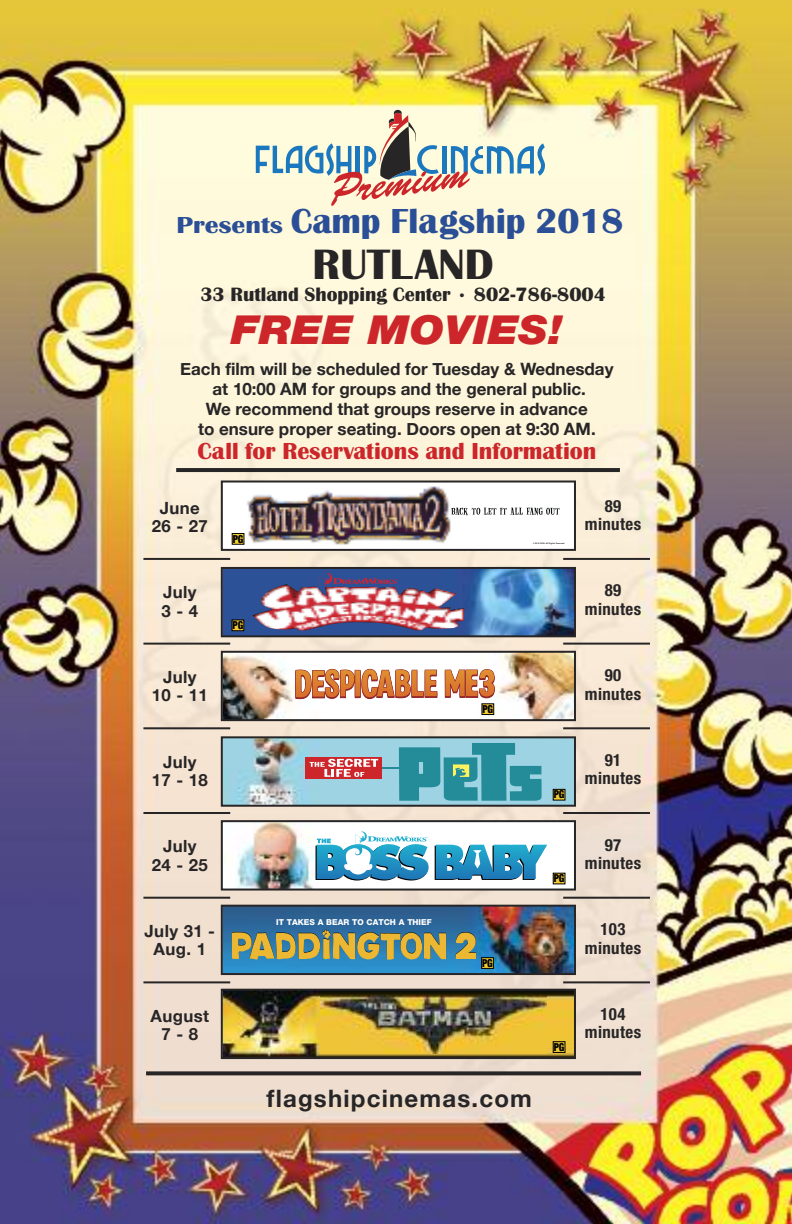
<style>
.page{position:relative;width:792px;height:1224px;background:#fff}
.page>*{position:absolute;margin:0;border:0;box-sizing:border-box;transform-origin:0 0}
.t1{font:44px "Britannic Bold DTC";color:#272526}
.t2{font:italic 900 40px "Helvetica Neue LT Std";color:#cc262a;scale:1.1 1}
.t3{font:36px "Britannic Bold DTC";color:#2a4f97}
.t4{font:24px "Britannic Bold DTC";color:#cc262a}
.t5{font:700 24px "Helvetica Neue";letter-spacing:.05em;color:#272526}
.t6{font:20px "Britannic Bold DTC";color:#272526}
.t7{font:700 17px/20px "Helvetica Neue";color:#272526;text-align:center}
.t8{font:700 condensed 16.8px/18.4px "Helvetica Neue LT Std";letter-spacing:.025em;color:#272526;text-align:center}
.t9{font:700 16.8px/18.4px "Helvetica Neue";letter-spacing:.025em;color:#272526;text-align:center}
.t10{font:11.8px "Sans Black Condensed DTC";letter-spacing:-.025em;color:#000;scale:.89 1}
.t11{font:800 8.2px "Helvetica Neue LT Std";color:#fff}
.s1{font-size:24px}
</style>
<div class="page">
<img style="left:0;top:0;width:792px;height:1224px">
<svg style="left:256px;top:110px;width:289px;height:96px;background:#d8d5c6"></svg>
<hr style="left:176px;top:468px;width:444px;height:4px;background:#272526">
<svg style="left:146px;top:1071px;width:495px;height:4px;background:#393636"></svg>
<hr style="left:143px;top:558px;width:87px;height:2px;background:#272526">
<hr style="left:143px;top:643px;width:87px;height:2px;background:#272526">
<hr style="left:143px;top:727px;width:87px;height:2px;background:#272526">
<hr style="left:143px;top:812px;width:87px;height:2px;background:#272526">
<hr style="left:143px;top:897px;width:87px;height:2px;background:#272526">
<hr style="left:143px;top:981px;width:87px;height:2px;background:#272526">
<hr style="left:563px;top:558px;width:87px;height:2px;background:#272526">
<hr style="left:563px;top:643px;width:87px;height:2px;background:#272526">
<hr style="left:563px;top:727px;width:87px;height:2px;background:#272526">
<hr style="left:563px;top:812px;width:87px;height:2px;background:#272526">
<hr style="left:563px;top:897px;width:87px;height:2px;background:#272526">
<hr style="left:563px;top:981px;width:87px;height:2px;background:#272526">
<img style="left:224px;top:484px;width:349px;height:64px">
<div style="left:232px;top:534px;width:12px;height:10px;background:#f6d331"></div>
<div style="left:232px;top:533px;width:12px;height:12px;border:1px solid #000"></div>
<div style="left:221px;top:481px;width:355px;height:70px;border:2px solid #272526"></div>
<img style="left:224px;top:570px;width:349px;height:64px">
<div style="left:221px;top:567px;width:355px;height:70px;border:2px solid #272526"></div>
<img style="left:224px;top:654px;width:349px;height:64px">
<div style="left:482px;top:704px;width:11px;height:10px;background:#f3ca32"></div>
<div style="left:482px;top:703px;width:12px;height:12px;border:1px solid #000"></div>
<div style="left:221px;top:651px;width:355px;height:70px;border:2px solid #272526"></div>
<svg style="left:224px;top:739px;width:349px;height:65px;background:#84b3be"></svg>
<div style="left:554px;top:790px;width:11px;height:10px;background:#f3ca32"></div>
<div style="left:553px;top:789px;width:12px;height:11px;border:1px solid #000"></div>
<div style="left:221px;top:736px;width:355px;height:71px;border:2px solid #272526"></div>
<img style="left:224px;top:823px;width:349px;height:65px">
<div style="left:554px;top:873px;width:11px;height:11px;background:#f3ca32"></div>
<div style="left:221px;top:820px;width:355px;height:71px;border:2px solid #272526"></div>
<img style="left:224px;top:908px;width:349px;height:64px">
<div style="left:482px;top:958px;width:11px;height:10px;background:#f3ca32"></div>
<div style="left:481px;top:957px;width:13px;height:12px;border:1px solid #000"></div>
<div style="left:221px;top:905px;width:355px;height:70px;border:2px solid #272526"></div>
<img style="left:224px;top:992px;width:349px;height:64px">
<img style="left:321px;top:995px;width:225px;height:58px">
<div style="left:554px;top:1042px;width:11px;height:10px;background:#f3ca32"></div>
<div style="left:553px;top:1041px;width:12px;height:12px;border:1px solid #000"></div>
<div style="left:221px;top:989px;width:355px;height:70px;border:2px solid #272526"></div>
<h3 class="t3" style="left:176px;top:200px;width:448px"><span class="s1">Presents</span> Camp Flagship 2018</h3>
<h1 class="t1" style="left:313px;top:238px;width:183px">RUTLAND</h1>
<p class="t6" style="left:200px;top:282px;width:407px">33 Rutland Shopping Center • 802-786-8004</p>
<h2 class="t2" style="left:231px;top:316px;width:303px">FREE MOVIES!</h2>
<p class="t7" style="left:180px;top:359px;width:435px">Each film will be scheduled for Tuesday &amp; Wednesday at 10:00 AM for groups and the general public.<br>We recommend that groups reserve in advance<br>to ensure proper seating. Doors open at 9:30 AM.</p>
<h3 class="t4" style="left:197px;top:436px;width:401px">Call for Reservations and Information</h3>
<p class="t9" style="left:152px;top:498px;width:58px">June<br>26 - 27</p>
<p class="t8" style="left:585px;top:498px;width:58px">89 minutes</p>
<p class="t10" style="left:233px;top:532px;width:13px">PG</p>
<p class="t9" style="left:162px;top:583px;width:38px;text-align:left">July<br>3-4</p>
<p class="t8" style="left:585px;top:583px;width:58px">89 minutes</p>
<p class="t10" style="left:233px;top:618px;width:13px">PG</p>
<p class="t9" style="left:152px;top:667px;width:58px">July<br>10 - 11</p>
<p class="t8" style="left:585px;top:667px;width:58px">90 minutes</p>
<p class="t10" style="left:483px;top:702px;width:13px">PG</p>
<p class="t9" style="left:152px;top:752px;width:58px">July<br>17 - 18</p>
<p class="t8" style="left:585px;top:752px;width:58px">91 minutes</p>
<p class="t10" style="left:554px;top:788px;width:13px">PG</p>
<p class="t9" style="left:152px;top:837px;width:58px">July<br>24 - 25</p>
<p class="t8" style="left:585px;top:837px;width:58px">97 minutes</p>
<p class="t10" style="left:554px;top:871px;width:13px">PG</p>
<p class="t9" style="left:145px;top:921px;width:72px">July 31 -<br>Aug. 1</p>
<p class="t11" style="left:276px;top:919px;width:157px">IT TAKES A BEAR TO CATCH A THIEF</p>
<p class="t10" style="left:482px;top:956px;width:13px">PG</p>
<p class="t8" style="left:585px;top:921px;width:58px">103 minutes</p>
<p class="t9" style="left:150px;top:1006px;width:60px">August<br>7-8</p>
<p class="t8" style="left:585px;top:1006px;width:58px">104 minutes</p>
<p class="t10" style="left:554px;top:1040px;width:13px">PG</p>
<h3 class="t5" style="left:267px;top:1084px;width:267px">flagshipcinemas.com</h3>
</div>
